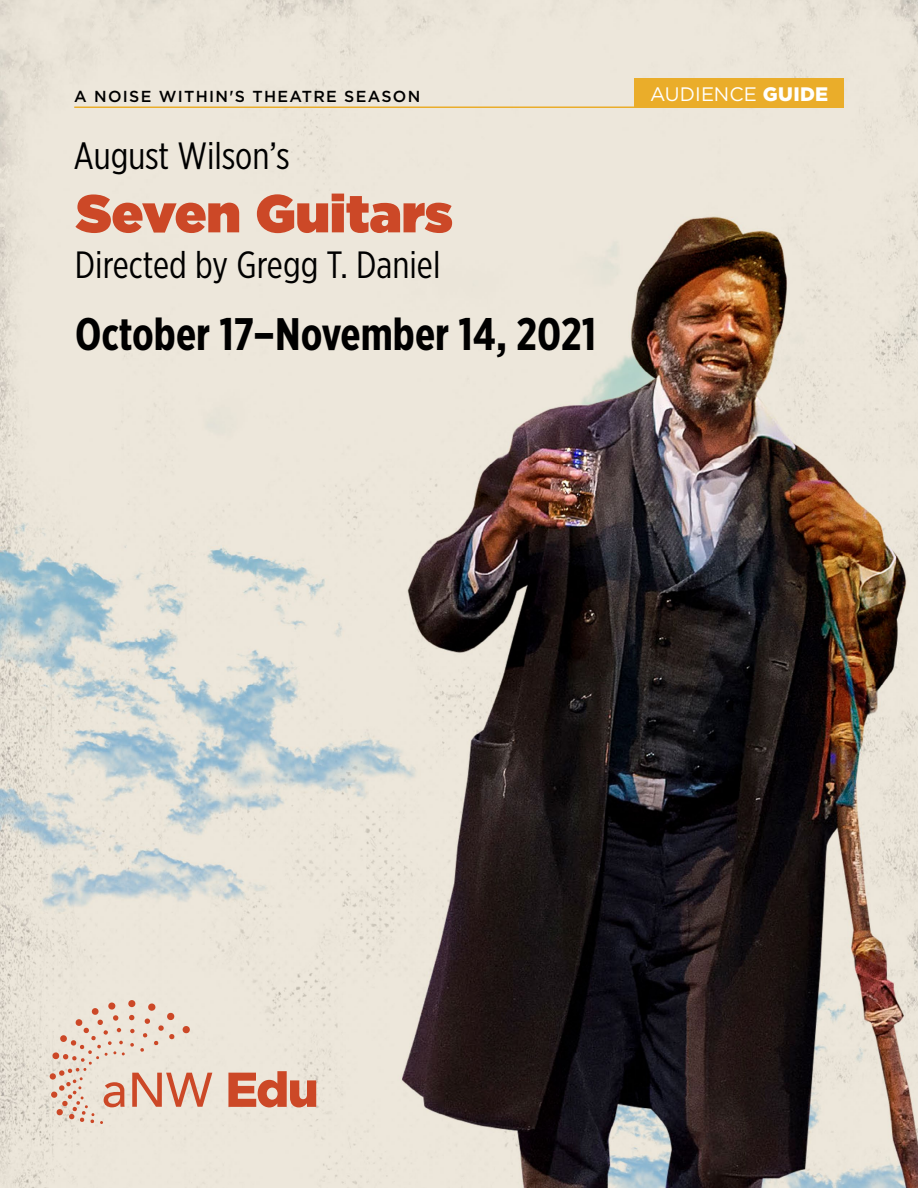
<style>
.page{position:relative;width:918px;height:1188px;background:#fff}
.page>*{position:absolute;margin:0;border:0;box-sizing:border-box;transform-origin:0 0}
.t1{font:900 53.1px "Gotham";color:#cc4827}
.t2{font:700 45.6px "Gotham X Narrow";color:#000}
.t3{font:37.95px "Gotham X Narrow";color:#000}
.t4{font:19.5px "Gotham";letter-spacing:.005em;color:#fff}
.t5{font:500 15.9px "Gotham";letter-spacing:.08em;color:#000}
.s1{font-weight:900}
</style>
<div class="page">
<img style="left:0;top:0;width:918px;height:1188px">
<div style="left:50px;top:1073px;width:6px;height:7px;background:#cc4827;border-radius:50%"></div>
<svg style="left:52px;top:1002px;width:160px;height:122px;background:#e7d1c2"></svg>
<svg style="left:228px;top:1071px;width:88px;height:36px;background:#d7846b"></svg>
<hr style="left:74px;top:106px;width:770px;height:2px;background:#eaad2a">
<div style="left:634px;top:79px;width:210px;height:29px;background:#eaad2a"></div>
<p class="t5" style="left:74px;top:86px;width:348px">A NOISE WITHIN'S THEATRE SEASON</p>
<p class="t4" style="left:650px;top:83px;width:179px">AUDIENCE <span class="s1">GUIDE</span></p>
<p class="t3" style="left:74px;top:133px;width:218px">August Wilson’s</p>
<h1 class="t1" style="left:76px;top:181px;width:378px">Seven Guitars</h1>
<p class="t3" style="left:75px;top:242px;width:367px">Directed by Gregg T. Daniel</p>
<p class="t2" style="left:75px;top:306px;width:523px">October 17–November 14, 2021</p>
</div>
